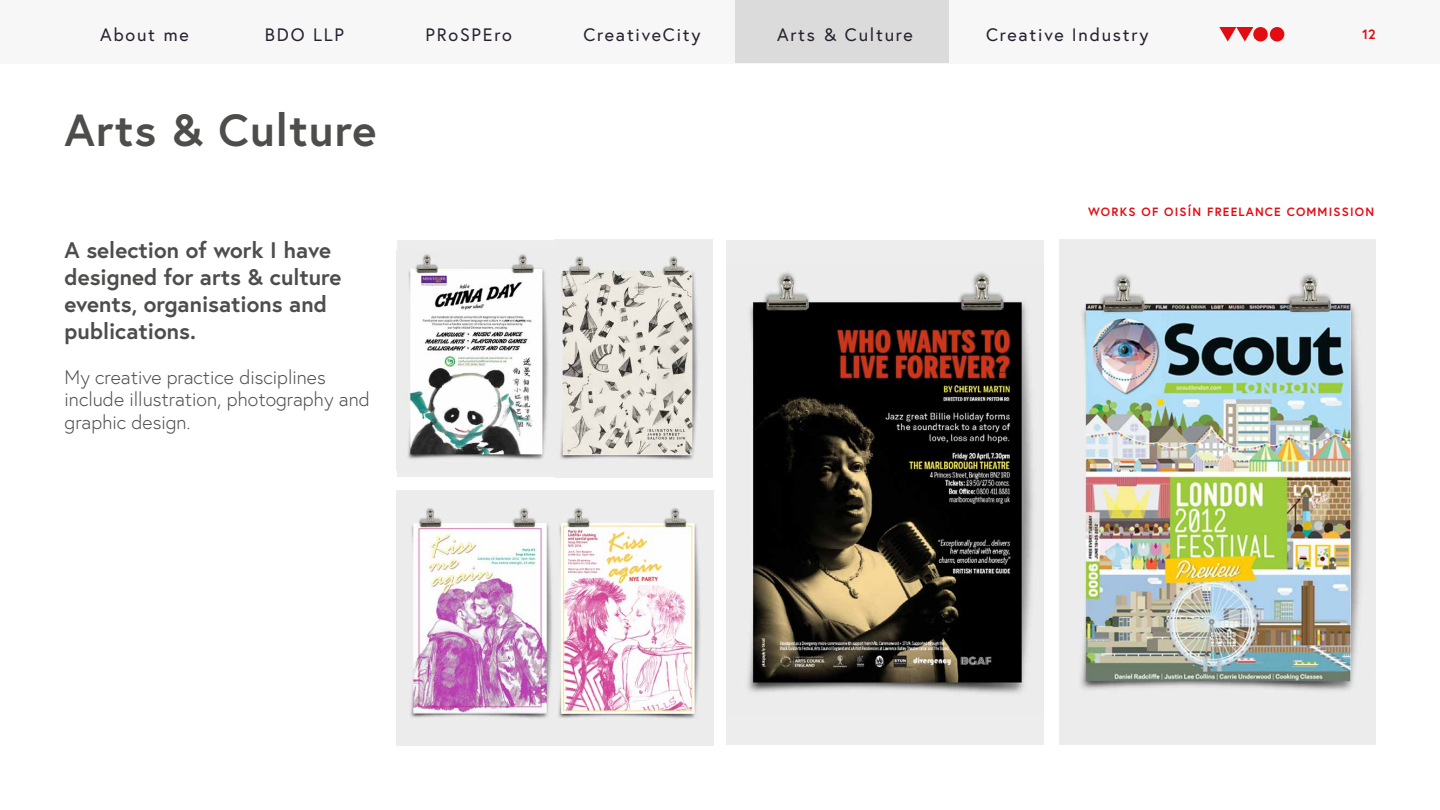
<style>
.page{position:relative;width:1440px;height:810px;background:#fff}
.page>*{position:absolute;margin:0;border:0;box-sizing:border-box;transform-origin:0 0}
.t1{font:700 45px "Europa";letter-spacing:.025em;color:#4d4d4c}
.t2{font:700 22.5px/27px "Europa";color:#4d4d4c}
.t3{font:300 19.5px/22.5px "Europa";color:#4d4d4c}
.t4{font:18px "Europa";letter-spacing:.1em;color:#271f2e}
.t5{font:700 13.5px "Europa";color:#e30c13}
.t6{font:700 12px "Europa";letter-spacing:.1em;color:#e30c13}
</style>
<div class="page">
<div style="left:0;top:0;width:1440px;height:64px;background:#f7f7f7"></div>
<svg style="left:1219px;top:27px;width:34px;height:15px"></svg>
<div style="left:1253px;top:27px;width:15px;height:15px;background:#e30c13;border-radius:50%"></div>
<div style="left:1270px;top:27px;width:14px;height:15px;background:#e30c13;border-radius:50%"></div>
<div style="left:735px;top:0;width:214px;height:63px;background:#dbdbdb"></div>
<img style="left:556px;top:240px;width:156px;height:237px">
<img style="left:396px;top:490px;width:318px;height:255px">
<div style="left:726px;top:240px;width:318px;height:505px;background:#ededed"></div>
<img style="left:747px;top:272px;width:286px;height:422px">
<div style="left:397px;top:240px;width:159px;height:237px;background:#ededed"></div>
<img style="left:408px;top:254px;width:140px;height:206px">
<img style="left:1059px;top:240px;width:317px;height:505px">
<p class="t4" style="left:100px;top:23px;width:90px">About me</p>
<p class="t4" style="left:425px;top:23px;width:88px">PRoSPEro</p>
<p class="t4" style="left:583px;top:23px;width:118px">CreativeCity</p>
<p class="t4" style="left:777px;top:23px;width:137px">Arts &amp; Culture</p>
<p class="t4" style="left:986px;top:23px;width:164px">Creative Industry</p>
<p class="t5" style="left:1362px;top:25px;width:15px">12</p>
<p class="t4" style="left:265px;top:23px;width:80px">BDO LLP</p>
<h1 class="t1" style="left:65px;top:100px;width:313px">Arts &amp; Culture</h1>
<p class="t2" style="left:65px;top:236px;width:278px">A selection of work I have designed for arts &amp; culture events, organisations and publications.</p>
<p class="t3" style="left:65px;top:365px;width:307px">My creative practice disciplines include illustration, photography and graphic design.</p>
<p class="t6" style="left:1088px;top:204px;width:287px">WORKS OF OISÍN FREELANCE COMMISSION</p>
</div>
